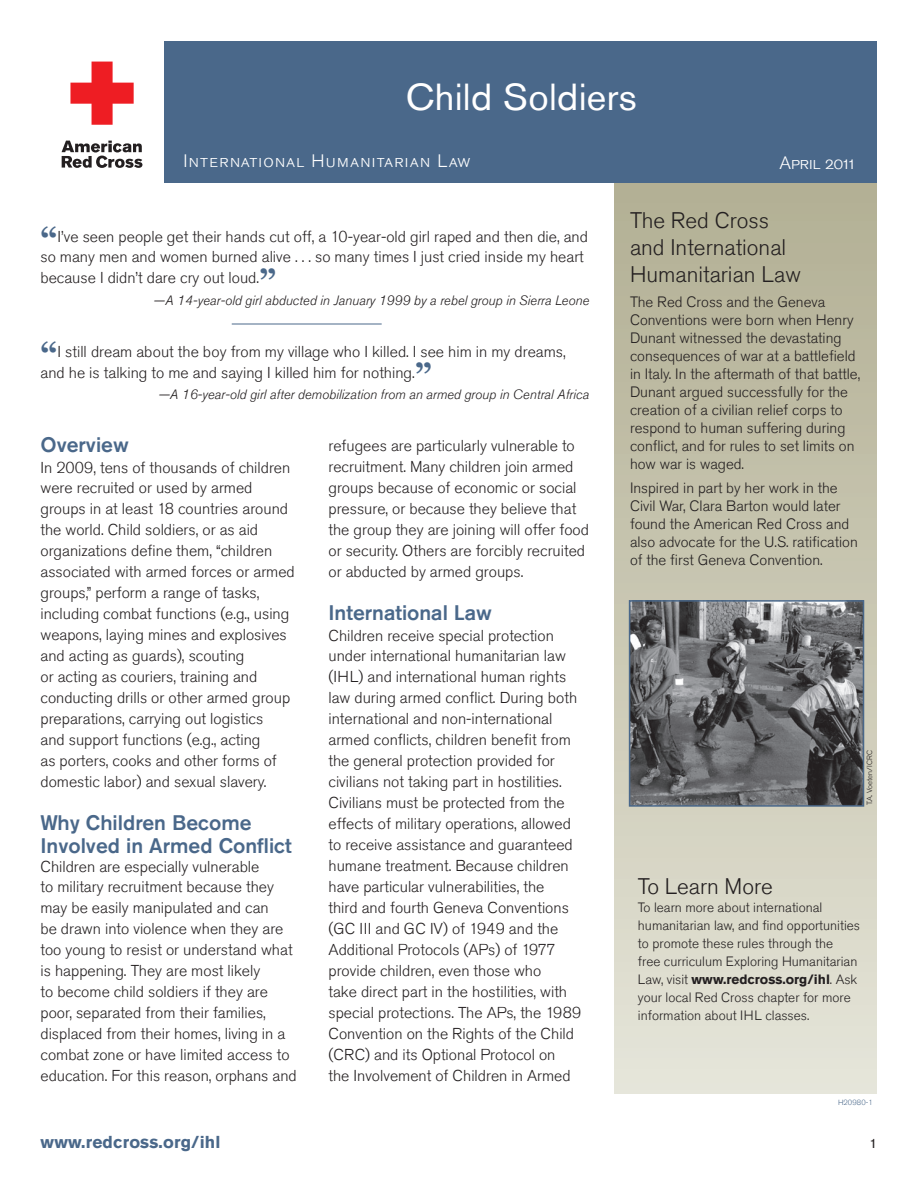
<style>
.page{position:relative;width:918px;height:1188px;background:#fff}
.page>*{position:absolute;margin:0;border:0;box-sizing:border-box;transform-origin:0 0}
.t1{font:37.5px "Akzidenz Grotesk Std";letter-spacing:.01em;color:#fff}
.t2{font:300 22.5px/27px "Akzidenz Grotesk Std";color:#231f20}
.t3{font:500 21px/22.5px "Akzidenz Grotesk Std";color:#4a688a}
.t4{font:300 18px "Akzidenz Grotesk Std";letter-spacing:.07em;color:#fff}
.t5{font:700 17.25px "Akzidenz Grotesk Std";letter-spacing:.01em;color:#4a688a}
.t6{font:300 15.75px/21px "Akzidenz Grotesk Std";color:#231f20}
.t7{font:300 15px/18px "Akzidenz Grotesk Std";color:#231f20}
.t8{font:300 13.5px/18px "Akzidenz Grotesk Std";color:#231f20}
.t9{font:italic 300 13.5px "Akzidenz Grotesk Std";color:#231f20}
.t10{font:13.5px "Akzidenz Grotesk Std";color:#231f20}
.t11{font:300 7.5px "Akzidenz Grotesk Std";color:#231f20}
.t12{font:300 7.5px "Akzidenz Grotesk Std";letter-spacing:.02em;color:#4a688a}
.s1{font-family:"Georgia";font-weight:700;font-size:33px;color:#4a688a}
.s2{font-weight:700}
</style>
<div class="page">
<div style="left:614px;top:182px;width:263px;height:912px;background:linear-gradient(to bottom,#b1ae92,#e3e3d7)"></div>
<div style="left:41px;top:41px;width:836px;height:142px;background:#4a688a"></div>
<div style="left:40px;top:40px;width:124px;height:149px;background:#fff"></div>
<svg style="left:62px;top:141px;width:80px;height:27px"></svg>
<svg style="left:70px;top:62px;width:64px;height:63px"></svg>
<img style="left:632px;top:603px;width:229px;height:201px">
<div style="left:629px;top:600px;width:235px;height:207px;border:2px solid #4a688a"></div>
<hr style="left:232px;top:324px;width:150px;height:1px;background:#4a688a">
<h1 class="t1" style="left:406px;top:75px;width:233px">Child Soldiers</h1>
<p class="t4" style="left:184px;top:150px;width:288px">International Humanitarian Law</p>
<p class="t4" style="left:779px;top:153px;width:77px">April 2011</p>
<p class="t6" style="left:40px;top:226px;width:549px"><span class="s1">“</span>I’ve seen people get their hands cut off, a 10-year-old girl raped and then die, and so many men and women burned alive . . . so many times I just cried inside my heart because I didn’t dare cry out loud.<span class="s1">”</span></p>
<p class="t9" style="left:154px;top:292px;width:437px">—A 14-year-old girl abducted in January 1999 by a rebel group in Sierra Leone</p>
<p class="t6" style="left:40px;top:341px;width:527px"><span class="s1">“</span>I still dream about the boy from my village who I killed. I see him in my dreams, and he is talking to me and saying I killed him for nothing.<span class="s1">”</span></p>
<p class="t9" style="left:158px;top:387px;width:432px">—A 16-year-old girl after demobilization from an armed group in Central Africa</p>
<h3 class="t3" style="left:40px;top:433px;width:90px">Overview</h3>
<p class="t6" style="left:40px;top:457px;width:256px">In 2009, tens of thousands of children were recruited or used by armed groups in at least 18 countries around the world. Child soldiers, or as aid organizations define them, “children associated with armed forces or armed groups,” perform a range of tasks, including combat functions (e.g., using weapons, laying mines and explosives and acting as guards), scouting<br>or acting as couriers, training and conducting drills or other armed group preparations, carrying out logistics<br>and support functions (e.g., acting<br>as porters, cooks and other forms of domestic labor) and sexual slavery.</p>
<h3 class="t3" style="left:40px;top:811px;width:253px">Why Children Become<br>Involved in Armed Conflict</h3>
<p class="t6" style="left:40px;top:856px;width:258px">Children are especially vulnerable<br>to military recruitment because they may be easily manipulated and can<br>be drawn into violence when they are too young to resist or understand what is happening. They are most likely<br>to become child soldiers if they are poor, separated from their families, displaced from their homes, living in a combat zone or have limited access to education. For this reason, orphans and</p>
<p class="t6" style="left:329px;top:436px;width:262px">refugees are particularly vulnerable to recruitment. Many children join armed groups because of economic or social pressure, or because they believe that the group they are joining will offer food or security. Others are forcibly recruited or abducted by armed groups.</p>
<h3 class="t3" style="left:328px;top:601px;width:165px">International Law</h3>
<p class="t6" style="left:328px;top:625px;width:254px">Children receive special protection under international humanitarian law (IHL) and international human rights law during armed conflict. During both international and non-international armed conflicts, children benefit from the general protection provided for civilians not taking part in hostilities.<br>Civilians must be protected from the effects of military operations, allowed to receive assistance and guaranteed humane treatment. Because children have particular vulnerabilities, the<br>third and fourth Geneva Conventions (GC III and GC IV) of 1949 and the Additional Protocols (APs) of 1977 provide children, even those who<br>take direct part in the hostilities, with special protections. The APs, the 1989<br>Convention on the Rights of the Child (CRC) and its Optional Protocol on<br>the Involvement of Children in Armed</p>
<h2 class="t2" style="left:630px;top:207px;width:172px">The Red Cross and International<br>Humanitarian Law</h2>
<p class="t7" style="left:630px;top:293px;width:232px">The Red Cross and the Geneva Conventions were born when Henry Dunant witnessed the devastating consequences of war at a battlefield in Italy. In the aftermath of that battle, Dunant argued successfully for the creation of a civilian relief corps to respond to human suffering during conflict, and for rules to set limits on how war is waged.</p>
<p class="t7" style="left:630px;top:480px;width:229px">Inspired in part by her work in the Civil War, Clara Barton would later found the American Red Cross and also advocate for the U.S. ratification of the first Geneva Convention.</p>
<p class="t11" style="left:865px;top:805px;width:57px;rotate:-90deg">T.A. Voeten/ICRC</p>
<h2 class="t2" style="left:638px;top:874px;width:136px">To Learn More</h2>
<p class="t8" style="left:638px;top:899px;width:224px">To learn more about international humanitarian law, and find opportunities to promote these rules through the<br>free curriculum Exploring Humanitarian Law, visit <span class="s2">www.redcross.org/ihl</span>. Ask your local Red Cross chapter for more information about IHL classes.</p>
<p class="t12" style="left:838px;top:1098px;width:36px">H20980-1</p>
<p class="t5" style="left:40px;top:1132px;width:182px">www.redcross.org/ihl</p>
<p class="t10" style="left:870px;top:1135px;width:9px">1</p>
</div>
